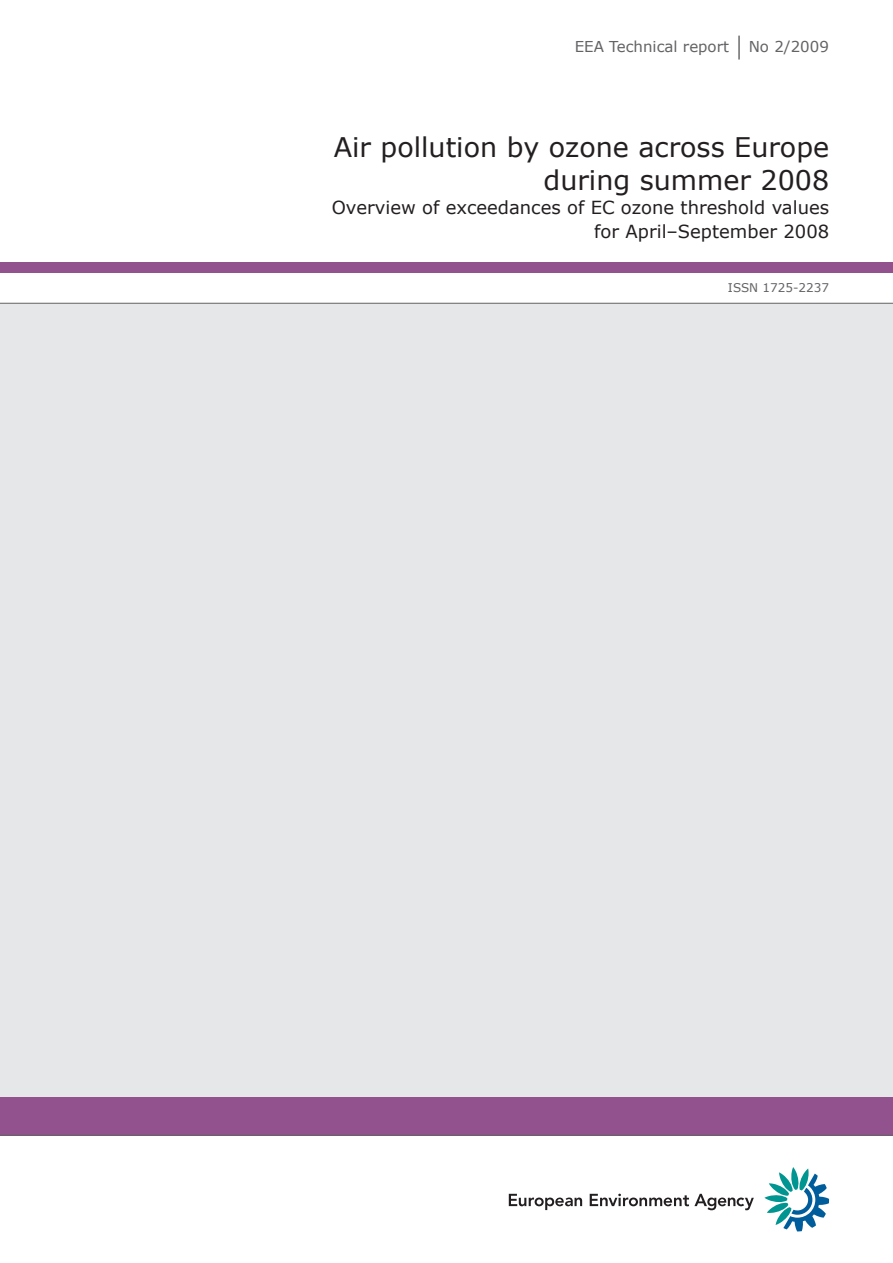
<style>
.page{position:relative;width:893px;height:1263px;background:#fff}
.page>*{position:absolute;margin:0;border:0;box-sizing:border-box;transform-origin:0 0}
.t1{font:27px/33px "Verdana";color:#231f20;text-align:right}
.t2{font:18px/24px "Verdana";color:#231f20;text-align:right}
.t3{font:15px "Verdana";color:#636366}
.t4{font:12px "Verdana";color:#636366}
</style>
<div class="page">
<div style="left:0;top:303px;width:893px;height:832px;background:#e6e7e9"></div>
<hr style="left:0;top:303px;width:893px;height:1px;background:#636366">
<div style="left:0;top:1097px;width:893px;height:38px;background:#92528e"></div>
<svg style="left:509px;top:1194px;width:73px;height:16px"></svg>
<svg style="left:590px;top:1194px;width:164px;height:16px"></svg>
<svg style="left:764px;top:1167px;width:65px;height:64px"></svg>
<svg style="left:739px;top:36px;width:1px;height:24px"></svg>
<div style="left:0;top:263px;width:893px;height:10px;background:#92528e"></div>
<hr style="left:0;top:1135px;width:893px;height:1px;background:#636366">
<p class="t3" style="left:575px;top:37px;width:156px">EEA Technical report</p>
<p class="t3" style="left:749px;top:37px;width:82px">No 2/2009</p>
<h1 class="t1" style="left:334px;top:130px;width:497px">Air pollution by ozone across Europe during summer 2008</h1>
<p class="t2" style="left:332px;top:195px;width:499px">Overview of exceedances of EC ozone threshold values for April–September 2008</p>
<p class="t4" style="left:728px;top:280px;width:103px">ISSN 1725-2237</p>
</div>
